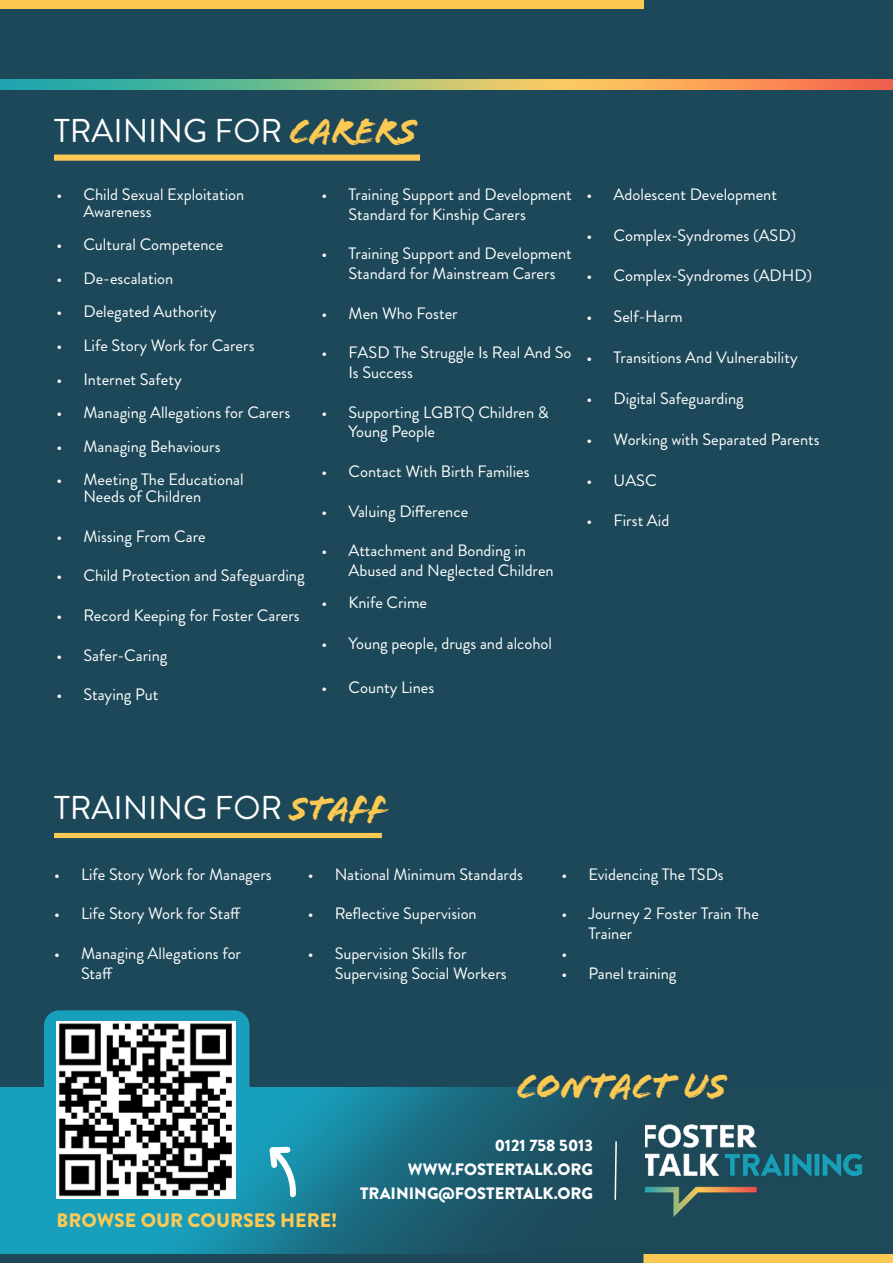
<style>
.page{position:relative;width:893px;height:1263px;background:#fff}
.page>*{position:absolute;margin:0;border:0;box-sizing:border-box;transform-origin:0 0}
.t1{font:37.5px "Flood Std";color:#fcc953}
.t2{font:33px "Brandon Grotesque";color:#fff}
.t3{font:900 19.5px "Brandon Grotesque";color:#fcc953}
.t4{font:16.5px/19.8px "Brandon Grotesque";color:#fff}
.t5{font:900 16.5px/24px "Brandon Grotesque";color:#fff;text-align:right}
.s1{font-family:"Flood Std";font-size:37.5px;color:#fcc953}
.s2{font-family:"Flood Std";font-size:36px;color:#fcc953}
</style>
<div class="page">
<div style="left:0;top:9px;width:893px;height:1245px;background:#1d4859"></div>
<div style="left:0;top:1254px;width:643px;height:9px;background:#1d4859"></div>
<div style="left:643px;top:1254px;width:250px;height:9px;background:#fcc953"></div>
<svg style="left:0;top:0;width:893px;height:9px;background:#bda554"></svg>
<img style="left:0;top:79px;width:893px;height:10px">
<div style="left:54px;top:833px;width:328px;height:5px;background:#fcc953"></div>
<img style="left:0;top:1087px;width:893px;height:166px">
<div style="left:44px;top:1010px;width:205px;height:199px;background:#189fbc;border-radius:15px"></div>
<img style="left:57px;top:1021px;width:179px;height:177px">
<svg style="left:54px;top:155px;width:366px;height:6px;background:#f1c253"></svg>
<img style="left:645px;top:1118px;width:221px;height:106px">
<svg style="left:614px;top:1140px;width:4px;height:61px"></svg>
<svg style="left:264px;top:1142px;width:35px;height:58px"></svg>
<div style="left:303px;top:207px;width:11px;height:20px;background:#1d4859"></div>
<div style="left:28px;top:707px;width:79px;height:25px;background:#1d4859"></div>
<h2 class="t2" style="left:54px;top:108px;width:365px">TRAINING FOR <span class="s1">CARERS</span></h2>
<p class="t4" style="left:84px;top:186px;width:162px;line-height:16.8px;text-indent:-27px">• Child Sexual Exploitation<br>Awareness</p>
<p class="t4" style="left:57px;top:235px;width:168px">• Cultural Competence</p>
<p class="t4" style="left:57px;top:269px;width:118px">• De-escalation</p>
<p class="t4" style="left:57px;top:302px;width:161px">• Delegated Authority</p>
<p class="t4" style="left:57px;top:336px;width:199px">• Life Story Work for Carers</p>
<p class="t4" style="left:57px;top:369px;width:127px">• Internet Safety</p>
<p class="t4" style="left:57px;top:403px;width:235px">• Managing Allegations for Carers</p>
<p class="t4" style="left:57px;top:437px;width:166px">• Managing Behaviours</p>
<p class="t4" style="left:84px;top:472px;width:162px;line-height:16.8px;text-indent:-27px">• Meeting The Educational<br>Needs of Children</p>
<p class="t4" style="left:57px;top:526px;width:151px">• Missing From Care</p>
<p class="t4" style="left:57px;top:566px;width:250px">• Child Protection and Safeguarding</p>
<p class="t4" style="left:57px;top:606px;width:245px">• Record Keeping for Foster Carers</p>
<p class="t4" style="left:57px;top:645px;width:112px">• Safer-Caring</p>
<p class="t4" style="left:57px;top:685px;width:103px">• Staying Put</p>
<p class="t4" style="left:349px;top:184px;width:225px;text-indent:-27px">• Training Support and Development<br>Standard for Kinship Carers</p>
<p class="t4" style="left:349px;top:244px;width:225px;text-indent:-27px">• Training Support and Development<br>Standard for Mainstream Carers</p>
<p class="t4" style="left:322px;top:303px;width:138px">• Men Who Foster</p>
<p class="t4" style="left:349px;top:343px;width:224px;text-indent:-27px">• FASD The Struggle Is Real And So<br>Is Success</p>
<p class="t4" style="left:349px;top:402px;width:202px;text-indent:-27px">• Supporting LGBTQ Children &amp;<br>Young People</p>
<p class="t4" style="left:322px;top:462px;width:209px">• Contact With Birth Families</p>
<p class="t4" style="left:322px;top:501px;width:148px">• Valuing Difference</p>
<p class="t4" style="left:349px;top:541px;width:207px;text-indent:-27px">• Attachment and Bonding in<br>Abused and Neglected Children</p>
<p class="t4" style="left:322px;top:592px;width:107px">• Knife Crime</p>
<p class="t4" style="left:322px;top:633px;width:232px">• Young people, drugs and alcohol</p>
<p class="t4" style="left:322px;top:677px;width:114px">• County Lines</p>
<p class="t4" style="left:587px;top:184px;width:192px">• Adolescent Development</p>
<p class="t4" style="left:587px;top:225px;width:211px">• Complex-Syndromes (ASD)</p>
<p class="t4" style="left:587px;top:266px;width:227px">• Complex-Syndromes (ADHD)</p>
<p class="t4" style="left:587px;top:307px;width:97px">• Self-Harm</p>
<p class="t4" style="left:587px;top:348px;width:213px">• Transitions And Vulnerability</p>
<p class="t4" style="left:587px;top:389px;width:159px">• Digital Safeguarding</p>
<p class="t4" style="left:587px;top:429px;width:235px">• Working with Separated Parents</p>
<p class="t4" style="left:587px;top:470px;width:72px">• UASC</p>
<p class="t4" style="left:587px;top:511px;width:84px">• First Aid</p>
<h2 class="t2" style="left:54px;top:785px;width:334px">TRAINING FOR <span class="s2">STAFF</span></h2>
<p class="t4" style="left:54px;top:864px;width:219px">• Life Story Work for Managers</p>
<p class="t4" style="left:54px;top:904px;width:188px">• Life Story Work for Staff</p>
<p class="t4" style="left:81px;top:943px;width:162px;text-indent:-27px">• Managing Allegations for<br>Staff</p>
<p class="t4" style="left:308px;top:864px;width:217px">• National Minimum Standards</p>
<p class="t4" style="left:308px;top:904px;width:171px">• Reflective Supervision</p>
<p class="t4" style="left:335px;top:943px;width:174px;text-indent:-27px">• Supervision Skills for<br>Supervising Social Workers</p>
<p class="t4" style="left:561px;top:864px;width:164px">• Evidencing The TSDs</p>
<p class="t4" style="left:561px;top:904px;width:199px">• Journey 2 Foster Train The</p>
<p class="t4" style="left:588px;top:923px;width:46px">Trainer</p>
<p class="t4" style="left:561px;top:943px;width:7px">•</p>
<p class="t4" style="left:561px;top:963px;width:117px">• Panel training</p>
<h1 class="t1" style="left:517px;top:1064px;width:212px">CONTACT US</h1>
<p class="t5" style="left:360px;top:1133px;width:234px">0121 758 5013<br>WWW.FOSTERTALK.ORG<br>TRAINING@FOSTERTALK.ORG</p>
<p class="t3" style="left:57px;top:1206px;width:282px">BROWSE OUR COURSES HERE!</p>
</div>
